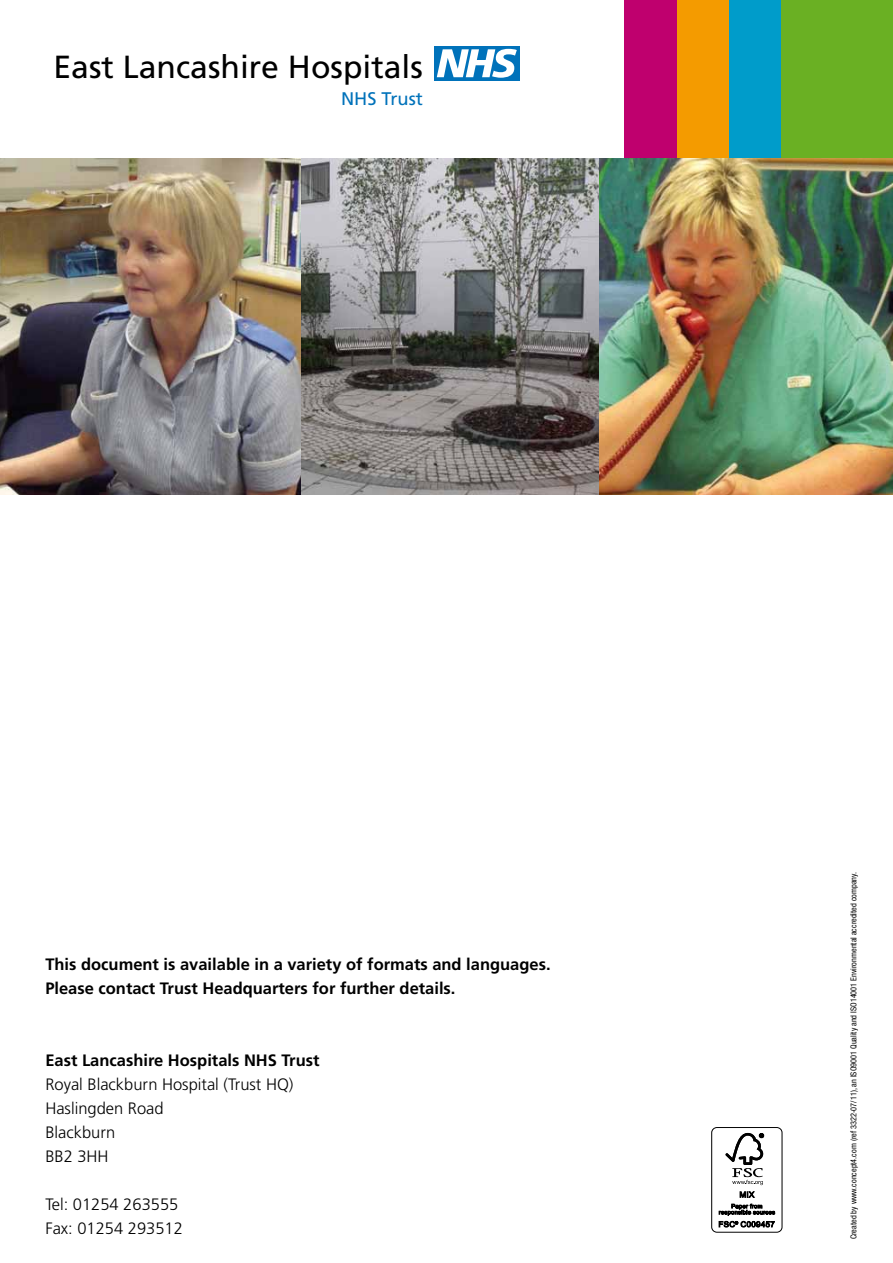
<style>
.page{position:relative;width:893px;height:1263px;background:#fff}
.page>*{position:absolute;margin:0;border:0;box-sizing:border-box;transform-origin:0 0}
.t1{font:31.95px "Frutiger";color:#000}
.t2{font:18.3px "Frutiger";color:#0072ba}
.t3{font:700 16.5px/24px "Frutiger";color:#000}
.t4{font:300 16.5px/24px "Frutiger";color:#000}
.t5{font:condensed 8.25px "Helvetica Neue LT Std";color:#000}
</style>
<div class="page">
<div style="left:677px;top:0;width:52px;height:159px;background:#f49b00"></div>
<div style="left:624px;top:0;width:53px;height:159px;background:#bf006e"></div>
<div style="left:729px;top:0;width:52px;height:159px;background:#009cca"></div>
<div style="left:781px;top:0;width:112px;height:159px;background:#6ab023"></div>
<div style="left:434px;top:46px;width:86px;height:35px;background:#0072ba"></div>
<svg style="left:437px;top:49px;width:80px;height:29px"></svg>
<img style="left:0;top:159px;width:893px;height:335px">
<div style="left:711px;top:1127px;width:71px;height:105px;border:1px solid #000;border-radius:5px"></div>
<svg style="left:725px;top:1133px;width:39px;height:52px"></svg>
<svg style="left:740px;top:1191px;width:15px;height:7px"></svg>
<svg style="left:719px;top:1204px;width:56px;height:11px"></svg>
<svg style="left:719px;top:1221px;width:56px;height:6px"></svg>
<h1 class="t1" style="left:54px;top:48px;width:371px">East Lancashire Hospitals</h1>
<p class="t2" style="left:341px;top:88px;width:83px">NHS Trust</p>
<p class="t3" style="left:45px;top:952px;width:507px">This document is available in a variety of formats and languages.<br>Please contact Trust Headquarters for further details.</p>
<p class="t3" style="left:45px;top:1048px;width:276px">East Lancashire Hospitals NHS Trust</p>
<p class="t4" style="left:45px;top:1072px;width:250px">Royal Blackburn Hospital (Trust HQ)<br>Haslingden Road<br>Blackburn<br>BB2 3HH</p>
<p class="t4" style="left:45px;top:1192px;width:139px">Tel: 01254 263555<br>Fax: 01254 293512</p>
<p class="t5" style="left:849px;top:1239px;width:369px;rotate:-90deg">Created by www.concept4.com (ref 3322-07/11), an ISO9001 Quality and ISO14001 Environmental accredited company.</p>
</div>
